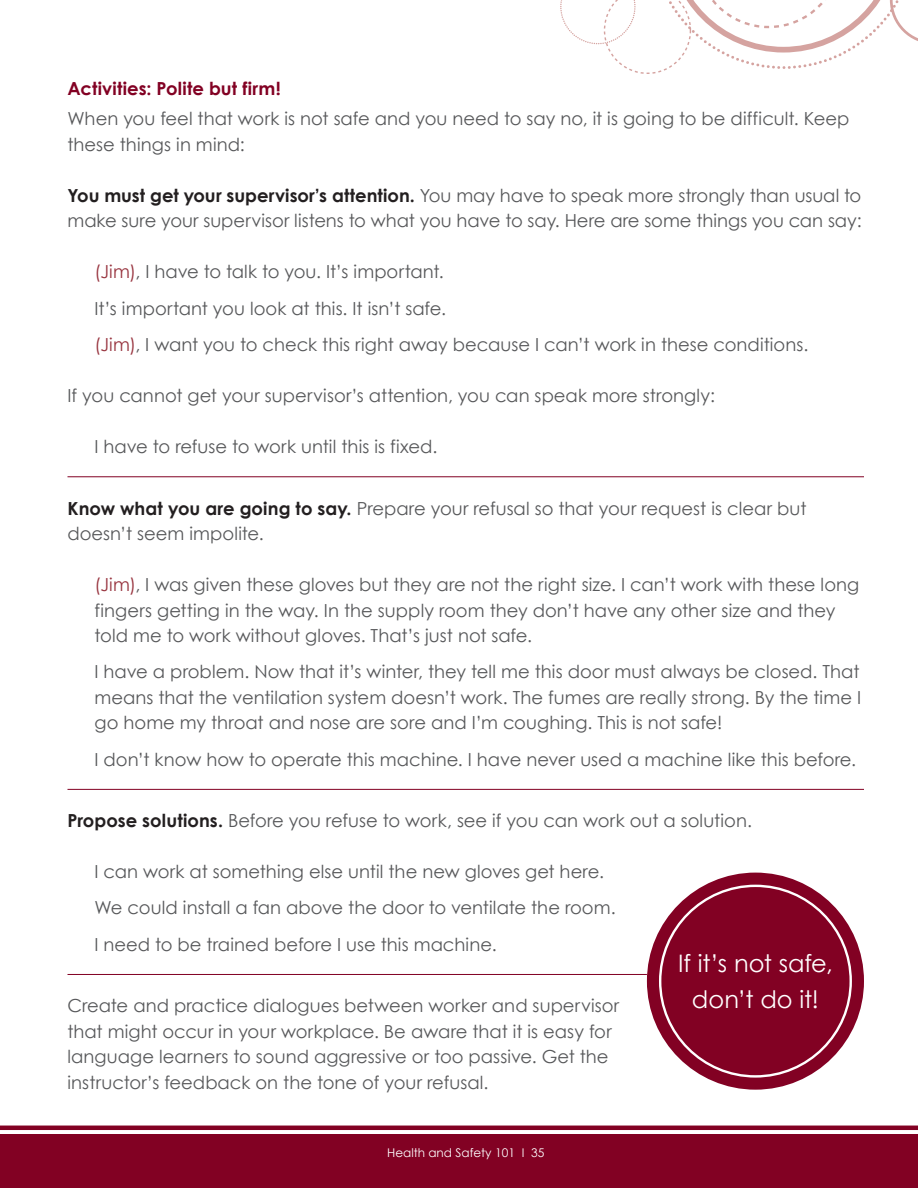
<style>
.page{position:relative;width:918px;height:1188px;background:#fff}
.page>*{position:absolute;margin:0;border:0;box-sizing:border-box;transform-origin:0 0}
.t1{font:24.15px/36.2px "Century Gothic";color:#fff;text-align:center}
.t2{font:18px/25.5px "Century Gothic";color:#57585a}
.t3{font:18px/25.5px "Century Gothic";letter-spacing:-.02em;color:#57585a}
.t4{font:700 18px "Century Gothic";letter-spacing:.01em;color:#820123}
.t5{font:12px "Century Gothic";color:#fff}
.s1{font-weight:700;color:#231f20}
.s2{color:#98343f}
</style>
<div class="page">
<hr style="left:0;top:1126px;width:918px;height:4px;background:#820123">
<div style="left:0;top:1134px;width:918px;height:54px;background:#820123"></div>
<svg style="left:560px;top:0;width:358px;height:74px"></svg>
<hr style="left:68px;top:476px;width:796px;height:1px;background:#820123">
<hr style="left:68px;top:789px;width:796px;height:1px;background:#820123">
<hr style="left:68px;top:974px;width:579px;height:1px;background:#820123">
<div style="left:647px;top:873px;width:217px;height:217px;background:#820123;border-radius:50%"></div>
<p class="t4" style="left:68px;top:77px;width:215px">Activities: Polite but firm!</p>
<p class="t2" style="left:68px;top:106px;width:783px">When you feel that work is not safe and you need to say no, it is going to be difficult. Keep these things in mind:</p>
<p class="t3" style="left:68px;top:182px;width:796px"><span class="s1">You must get your supervisor’s attention.</span> You may have to speak more strongly than usual to make sure your supervisor listens to what you have to say. H ere are some things you can say:</p>
<p class="t2" style="left:94px;top:253px;width:713px;line-height:36.3px"><span class="s2">(Jim)</span>, I have to talk to you. It’s important.<br>It’s important you look at this. It isn’t safe.<br><span class="s2">(Jim)</span>, I want you to check this right away because I can’t work in these conditions.</p>
<p class="t2" style="left:67px;top:383px;width:649px">If you cannot get your supervisor’s attention, you can speak more strongly:</p>
<p class="t2" style="left:94px;top:433px;width:342px">I have to refuse to work until this is fixed.</p>
<p class="t2" style="left:67px;top:495px;width:740px"><span class="s1">Know what you are going to say.</span> Prepare your refusal so that your request is clear but doesn’t seem impolite.</p>
<p class="t2" style="left:94px;top:572px;width:766px"><span class="s2">(Jim)</span>, I was given these gloves but they are not the right size. I can’t work with these long fingers getting in the way. I n the supply room they don’t have any other size and they told me to work without gloves. That’s just not safe.</p>
<p class="t2" style="left:94px;top:659px;width:767px;text-align:justify">I have a problem. N ow that it’s winter, they tell me this door must always be closed. That means that the ventilation system doesn’t work. The fumes are really strong. By the time I go home my throat and nose are sore and I’m coughing. This is not safe!</p>
<p class="t2" style="left:94px;top:746px;width:760px">I don’t know how to operate this machine. I have never used a machine like this before.</p>
<p class="t2" style="left:67px;top:808px;width:683px"><span class="s1">Propose solutions.</span> Before you refuse to work, see if you can work out a solution.</p>
<p class="t2" style="left:94px;top:853px;width:520px;line-height:36.3px">I can work at something else until the new gloves get here.<br>We could install a fan above the door to ventilate the room.<br>I need to be trained before I use this machine.</p>
<p class="t2" style="left:67px;top:993px;width:553px">Create and practice dialogues between worker and supervisor that might occur in your workplace. Be aware that it is easy for language learners to sound aggressive or too passive. Get the instructor’s feedback on the tone of your refusal.</p>
<p class="t5" style="left:387px;top:1145px;width:159px">Health and Safety 101 I 35</p>
<h1 class="t1" style="left:678px;top:945px;width:156px">If it’s not safe, don’t do it!</h1>
</div>
